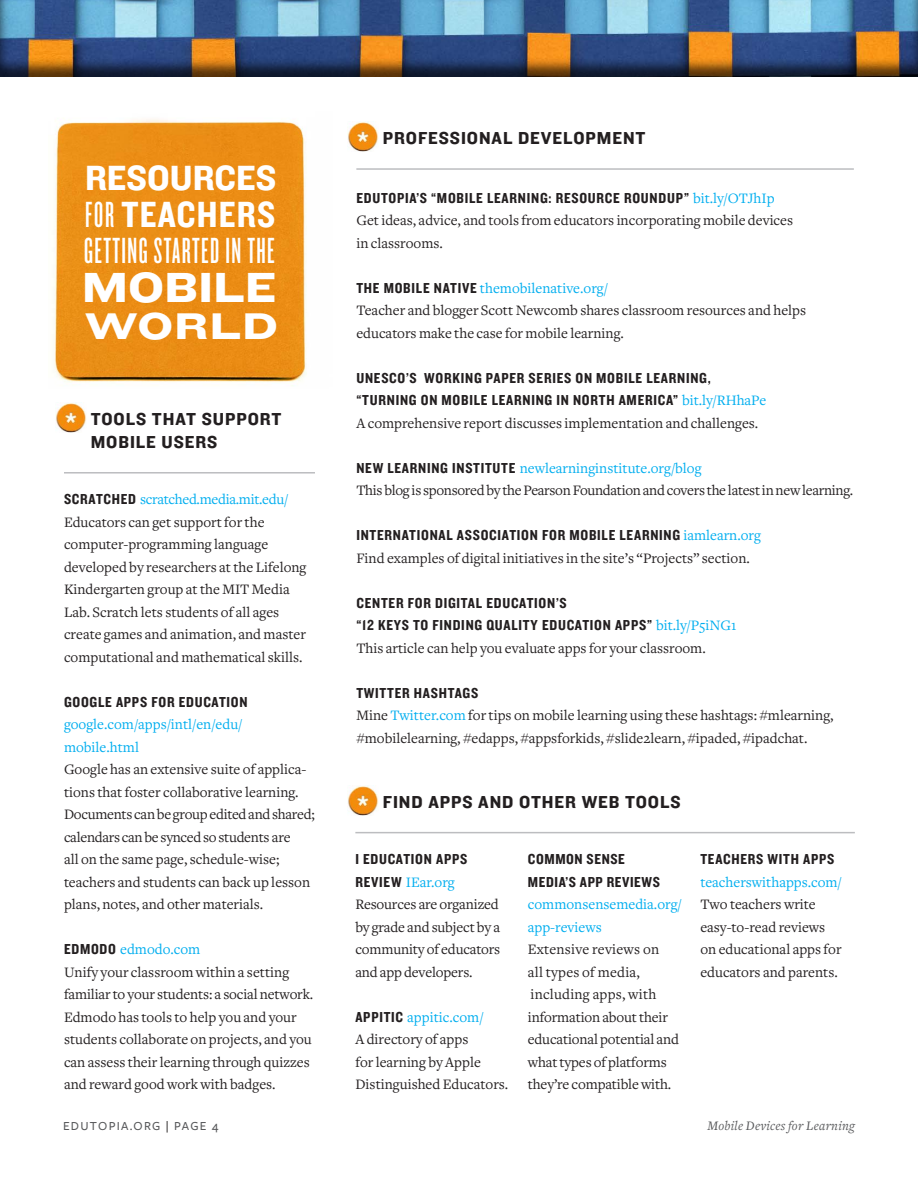
<style>
.page{position:relative;width:918px;height:1188px;background:#fff}
.page>*{position:absolute;margin:0;border:0;box-sizing:border-box;transform-origin:0 0}
.t1{font:43.65px "Knockout HTF53 Heviweight";letter-spacing:-.005em;color:#fff}
.t2{font:38.55px "Knockout HTF54 Sumo";letter-spacing:.02em;color:#fff}
.t3{font:37.8px "Knockout HTF46 Flyweight";letter-spacing:.035em;color:#fff}
.t4{font:37.8px "Knockout HTF50 Welterweight";letter-spacing:.03em;color:#fff}
.t5{font:36.3px "Knockout HTF51 Middleweight";color:#fff}
.t6{font:18px/22.5px "Knockout HTF51 Middleweight";letter-spacing:.05em;color:#231f20}
.Resource_txt{font:15px/22.5px "Freight Text";color:#231f20}
.Resource_Subhead{font:15px/22.5px "Knockout HTF50 Welterweight";letter-spacing:.05em;color:#231f20}
.Resource_Subhead-2{font:15px/22.5px "Freight Text";color:#00aeef}
.Resource_Subhead-3{font:15px/22.5px "Freight Text";color:#231f20}
.Resource_txt-2{font:15px "Freight Text";letter-spacing:-.02em;color:#231f20}
.Resource_url{font:15px/22.5px "Freight Text";color:#00aeef}
.Resource_Subhead-4{font:15px "Freight Text";letter-spacing:-.02em;color:#00aeef}
.t7{font:italic 13.5px "Freight Text";letter-spacing:.02em;color:#57585a}
.t8{font:500 12.75px "Freight Sans Pro";letter-spacing:.1em;color:#57585a}
.s1{font-family:"Knockout HTF46 Flyweight"}
.s2{font-family:"Knockout HTF50 Welterweight";color:#231f20}
.s3{font-family:"Freight Text";color:#00aeef}
.s4{color:#00aeef}
.s5{color:#231f20}
</style>
<div class="page">
<img style="left:54px;top:119px;width:253px;height:267px">
<div style="left:0;top:0;width:918px;height:78px;background:#231f20;opacity:.75"></div>
<hr style="left:356px;top:168px;width:498px;height:2px;background:#bcbdc0">
<hr style="left:64px;top:472px;width:251px;height:2px;background:#bcbdc0">
<hr style="left:355px;top:832px;width:500px;height:1px;background:#bcbdc0">
<img style="left:56px;top:403px;width:30px;height:30px">
<img style="left:348px;top:122px;width:30px;height:30px">
<img style="left:348px;top:786px;width:30px;height:29px">
<p class="t5" style="left:85px;top:159px;width:193px">RESOURCES</p>
<p class="t4" style="left:85px;top:194px;width:192px"><span class="s1">FOR</span> TEACHERS</p>
<p class="t3" style="left:84px;top:232px;width:192px">GETTING STARTED IN THE</p>
<p class="t1" style="left:82px;top:264px;width:196px">MOBILE</p>
<p class="t2" style="left:85px;top:304px;width:194px">WORLD</p>
<p class="t6" style="left:91px;top:409px;width:192px">TOOLS THAT SUPPORT<br>MOBILE USERS</p>
<p class="Resource_Subhead-4" style="left:64px;top:491px;width:226px"><span class="s2">SCRATCHED</span> scratched.media.mit.edu/</p>
<p class="Resource_txt" style="left:64px;top:511px;width:244px">Educators can get support for the computer-programming language developed by researchers at the Lifelong Kindergarten group at the MIT Media Lab. Scratch lets students of all ages create games and animation, and master computational and mathematical skills.</p>
<p class="Resource_Subhead" style="left:64px;top:691px;width:185px">GOOGLE APPS FOR EDUCATION</p>
<p class="Resource_url" style="left:64px;top:713px;width:180px">google.com/apps/intl/en/edu/ mobile.html</p>
<p class="Resource_txt" style="left:64px;top:758px;width:252px">Google has an extensive suite of applica&shy;tions that foster collaborative learning.<br>Documents can be group edited and shared; calendars can be synced so students are<br>all on the same page, schedule-wise; teachers and students can back up lesson plans, notes, and other materials.</p>
<p class="Resource_Subhead-2" style="left:64px;top:938px;width:138px"><span class="s2">EDMODO</span> edmodo.com</p>
<p class="Resource_txt" style="left:64px;top:961px;width:251px">Unify your classroom within a setting familiar to your students: a social network.<br>Edmodo has tools to help you and your students collaborate on projects, and you can assess their learning through quizzes and reward good work with badges.</p>
<p class="t6" style="left:383px;top:127px;width:264px">PROFESSIONAL DEVELOPMENT</p>
<p class="Resource_Subhead" style="left:356px;top:187px;width:420px">EDUTOPIA’S “MOBILE LEARNING: RESOURCE ROUNDUP” <span class="s3">bit.ly/OTJhIp</span></p>
<p class="Resource_txt" style="left:356px;top:209px;width:438px">Get ideas, advice, and tools from educators incorporating mobile devices in classrooms.</p>
<p class="Resource_Subhead-2" style="left:356px;top:277px;width:253px"><span class="s2">THE MOBILE NATIVE</span> themobilenative.org/</p>
<p class="Resource_txt" style="left:356px;top:299px;width:451px">Teacher and blogger Scott Newcomb shares classroom resources and helps educators make the case for mobile learning.</p>
<p class="Resource_Subhead" style="left:356px;top:367px;width:411px">UNESCO’S WORKING PAPER SERIES ON MOBILE LEARNING, “TURNING ON MOBILE LEARNING IN NORTH AMERICA” <span class="s3">bit.ly/RHhaPe</span></p>
<p class="Resource_txt" style="left:356px;top:412px;width:403px">A comprehensive report discusses implementation and challenges.</p>
<p class="Resource_Subhead-2" style="left:356px;top:457px;width:347px"><span class="s2">NEW LEARNING INSTITUTE</span> newlearninginstitute.org/blog</p>
<p class="Resource_txt-2" style="left:356px;top:482px;width:498px">This blog is sponsored by the Pearson Foundation and covers the latest in new learning.</p>
<p class="Resource_Subhead" style="left:356px;top:524px;width:406px">INTERNATIONAL ASSOCIATION FOR MOBILE LEARNING <span class="s3">iamlearn.org</span></p>
<p class="Resource_txt" style="left:356px;top:547px;width:395px">Find examples of digital initiatives in the site’s “Projects” section.</p>
<p class="Resource_Subhead" style="left:356px;top:592px;width:382px">CENTER FOR DIGITAL EDUCATION’S<br>“12 KEYS TO FINDING QUALITY EDUCATION APPS” <span class="s3">bit.ly/P5iNG1</span></p>
<p class="Resource_txt" style="left:356px;top:637px;width:351px">This article can help you evaluate apps for your classroom.</p>
<p class="Resource_Subhead" style="left:356px;top:682px;width:123px">TWITTER HASHTAGS</p>
<p class="Resource_txt" style="left:356px;top:704px;width:479px">Mine <span class="s4">Twitter.com</span> for tips on mobile learning using these hashtags: #mlearning, #mobilelearning, #edapps, #appsforkids, #slide2learn, #ipaded, #ipadchat.</p>
<p class="t6" style="left:383px;top:791px;width:299px">FIND APPS AND OTHER WEB TOOLS</p>
<p class="Resource_Subhead" style="left:355px;top:848px;width:113px">I EDUCATION APPS<br>REVIEW <span class="s3">IEar.org</span></p>
<p class="Resource_Subhead-3" style="left:355px;top:893px;width:146px;text-align:justify">Resources are organized by grade and subject by a community of educators and app developers.</p>
<p class="Resource_Subhead-2" style="left:355px;top:1006px;width:130px"><span class="s2">APPITIC</span> appitic.com/</p>
<p class="Resource_Subhead-3" style="left:355px;top:1028px;width:154px">A directory of apps<br>for learning by Apple<br>Distinguished Educators.</p>
<p class="Resource_Subhead-2" style="left:528px;top:848px;width:155px"><span class="s2">COMMON SENSE<br>MEDIA’S APP REVIEWS </span>commonsensemedia.org/ app-reviews</p>
<p class="Resource_txt" style="left:528px;top:938px;width:153px">Extensive reviews on<br>all types of media, including apps, with information about their educational potential and what types of platforms they’re compatible with.</p>
<p class="Resource_Subhead-2" style="left:700px;top:848px;width:143px"><span class="s2">TEACHERS WITH APPS </span>teacherswithapps.com/</p>
<p class="Resource_Subhead-3" style="left:700px;top:893px;width:143px">Two teachers write easy-to-read reviews on educational apps for educators and parents.</p>
<p class="t8" style="left:63px;top:1117px;width:157px">EDUTOPIA.ORG <span class="s5">|</span> PAGE 4</p>
<p class="t7" style="left:707px;top:1118px;width:149px">Mobile Devices for Learning</p>
</div>
